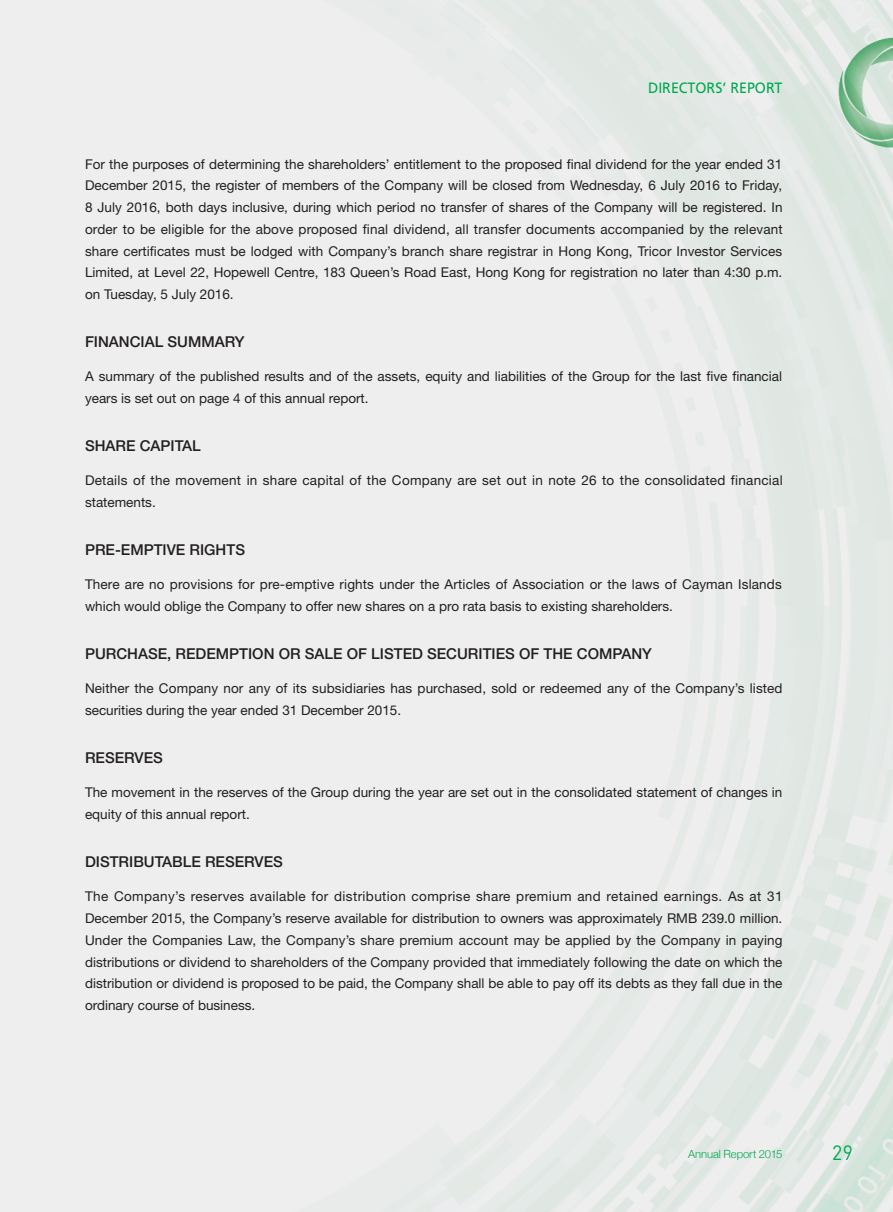
<style>
.page{position:relative;width:893px;height:1212px;background:#fff}
.page>*{position:absolute;margin:0;border:0;box-sizing:border-box;transform-origin:0 0}
.t1{font:20.4px "DIN";color:#00a94f;scale:.95 1}
.t2{font:500 15px "Helvetica Neue LT Std";color:#231f20}
.t3{font:15px "Frutiger LT Std";color:#00a94f;scale:.95 1}
.t4{font:13.5px/21.8px "Helvetica Neue LT Std";color:#231f20}
.t5{font:13.5px/21.8px "Helvetica Neue LT Std";letter-spacing:.02em;color:#231f20}
.t6{font:300 11.25px "Helvetica Neue";letter-spacing:-.005em;color:#00a94f}
</style>
<div class="page">
<img style="left:1px;top:0;width:892px;height:1212px">
<p class="t3" style="left:648px;top:79px;width:143px">DIRECTORS’ REPORT</p>
<p class="t4" style="left:85px;top:153px;width:699px;text-align:justify">For the purposes of determining the shareholders’ entitlement to the proposed final dividend for the year ended 31<br>December 2015, the register of members of the Company will be closed from Wednesday, 6 July 2016 to Friday, 8 July 2016, both days inclusive, during which period no transfer of shares of the Company will be registered. In order to be eligible for the above proposed final dividend, all transfer documents accompanied by the relevant share certificates must be lodged with Company’s branch share registrar in Hong Kong, Tricor Investor Services Limited, at Level 22, Hopewell Centre, 183 Queen’s Road East, Hong Kong for registration no later than 4:30 p.m. on Tuesday, 5 July 2016.</p>
<p class="t2" style="left:85px;top:332px;width:161px">FINANCIAL SUMMARY</p>
<p class="t4" style="left:85px;top:365px;width:698px">A summary of the published results and of the assets, equity and liabilities of the Group for the last five financial years is set out on page 4 of this annual report.</p>
<p class="t2" style="left:85px;top:437px;width:117px">SHARE CAPITAL</p>
<p class="t5" style="left:85px;top:469px;width:699px">Details of the movement in share capital of the Company are set out in note 26 to the consolidated financial statements.</p>
<p class="t2" style="left:85px;top:541px;width:162px">PRE-EMPTIVE RIGHTS</p>
<p class="t4" style="left:85px;top:573px;width:698px">There are no provisions for pre-emptive rights under the Articles of Association or the laws of Cayman Islands which would oblige the Company to offer new shares on a pro rata basis to existing shareholders.</p>
<p class="t2" style="left:85px;top:645px;width:568px">PURCHASE, REDEMPTION OR SALE OF LISTED SECURITIES OF THE COMPANY</p>
<p class="t4" style="left:85px;top:677px;width:699px">Neither the Company nor any of its subsidiaries has purchased, sold or redeemed any of the Company’s listed securities during the year ended 31 December 2015.</p>
<p class="t2" style="left:85px;top:749px;width:79px">RESERVES</p>
<p class="t4" style="left:85px;top:781px;width:699px">The movement in the reserves of the Group during the year are set out in the consolidated statement of changes in equity of this annual report.</p>
<p class="t2" style="left:85px;top:853px;width:199px">DISTRIBUTABLE RESERVES</p>
<p class="t4" style="left:85px;top:885px;width:699px;text-align:justify">The Company’s reserves available for distribution comprise share premium and retained earnings. As at 31<br>December 2015, the Company’s reserve available for distribution to owners was approximately RMB 239.0 million.<br>Under the Companies Law, the Company’s share premium account may be applied by the Company in paying distributions or dividend to shareholders of the Company provided that immediately following the date on which the distribution or dividend is proposed to be paid, the Company shall be able to pay off its debts as they fall due in the ordinary course of business.</p>
<p class="t6" style="left:688px;top:1145px;width:96px">Annual Report 2015</p>
<h1 class="t1" style="left:832px;top:1140px;width:23px">29</h1>
</div>
